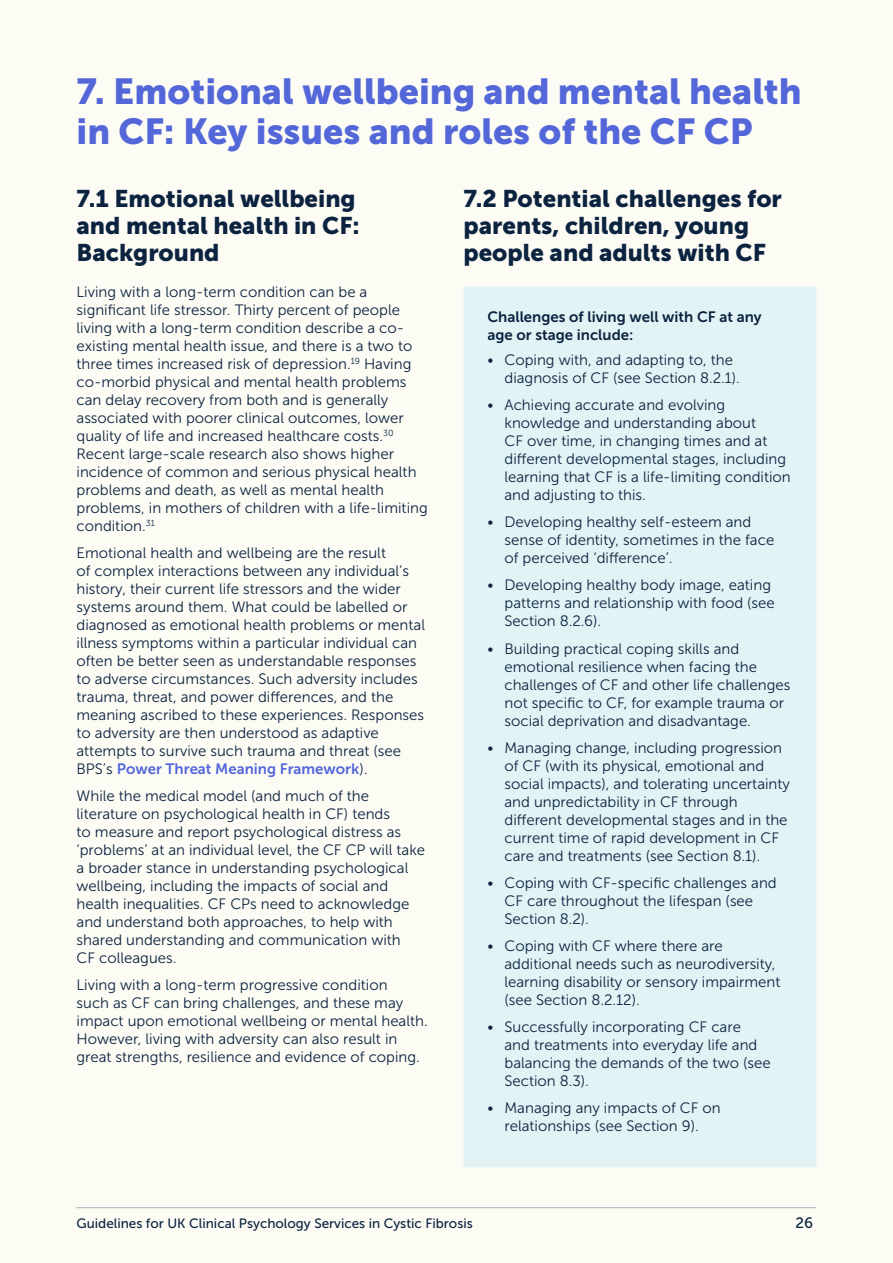
<style>
.page{position:relative;width:893px;height:1263px;background:#fcfcf5}
.page>*{position:absolute;margin:0;border:0;box-sizing:border-box;transform-origin:0 0}
.H1_Section_header_numbered{font:36px/40.5px "Museo Sans 900";color:#5467d9}
.H2_Museo_Sans_16pt{font:24px/27px "Museo Sans 900";color:#0c2340}
.Body_copy_default{font:15px/18px "Museo Sans 300";color:#0c2340}
.Proportion_heading_spaced{font:15px/18px "Museo Sans 700";color:#0c2340}
.t1{font:15px "Museo Sans 500";color:#0c2340}
.t2{font:13.5px "Museo Sans 500";color:#0c2340}
.s1{font-family:"Museo Sans 700";color:#5467d9}
</style>
<div class="page">
<hr style="left:77px;top:1207px;width:739px;height:1px;background:#abb0bb">
<div style="left:475px;top:299px;width:329px;height:856px;background:#e1f3f5"></div>
<div style="left:463px;top:287px;width:353px;height:880px;border:24px solid #e1f3f5"></div>
<p class="H1_Section_header_numbered" style="left:77px;top:71px;width:727px">7. Emotional wellbeing and mental health in CF: Key issues and roles of the CF CP</p>
<p class="H2_Museo_Sans_16pt" style="left:77px;top:185px;width:285px">7.1 Emotional wellbeing and mental health in CF:<br>Background</p>
<p class="Body_copy_default" style="left:77px;top:283px;width:353px">Living with a long-term condition can be a significant life stressor. Thirty percent of people living with a long-term condition describe a co&shy;existing mental health issue, and there is a two to three times increased risk of depression.<sup>19</sup> Having co-morbid physical and mental health problems can delay recovery from both and is generally associated with poorer clinical outcomes, lower quality of life and increased healthcare costs.<sup>30<br></sup>Recent large-scale research also shows higher incidence of common and serious physical health problems and death, as well as mental health problems, in mothers of children with a life-limiting condition.<sup>31</sup></p>
<p class="Body_copy_default" style="left:77px;top:544px;width:350px">Emotional health and wellbeing are the result<br>of complex interactions between any individual’s history, their current life stressors and the wider systems around them. What could be labelled or diagnosed as emotional health problems or mental illness symptoms within a particular individual can often be better seen as understandable responses to adverse circumstances. Such adversity includes trauma, threat, and power differences, and the meaning ascribed to these experiences. Responses to adversity are then understood as adaptive attempts to survive such trauma and threat (see BPS’s <span class="s1">Power Threat Meaning Framework</span>).</p>
<p class="Body_copy_default" style="left:77px;top:787px;width:350px">While the medical model (and much of the literature on psychological health in CF) tends<br>to measure and report psychological distress as ‘problems’ at an individual level, the CF CP will take a broader stance in understanding psychological wellbeing, including the impacts of social and health inequalities. CF CPs need to acknowledge and understand both approaches, to help with shared understanding and communication with<br>CF colleagues.</p>
<p class="Body_copy_default" style="left:77px;top:976px;width:353px">Living with a long-term progressive condition<br>such as CF can bring challenges, and these may impact upon emotional wellbeing or mental health.<br>However, living with adversity can also result in great strengths, resilience and evidence of coping.</p>
<p class="H2_Museo_Sans_16pt" style="left:463px;top:185px;width:320px">7.2 Potential challenges for parents, children, young people and adults with CF</p>
<p class="Proportion_heading_spaced" style="left:487px;top:308px;width:276px">Challenges of living well with CF at any age or stage include:</p>
<p class="Body_copy_default" style="left:504px;top:351px;width:237px;text-indent:-17px">• Coping with, and adapting to, the diagnosis of CF (see Section 8.2.1).</p>
<p class="Body_copy_default" style="left:504px;top:396px;width:288px;text-indent:-17px">• Achieving accurate and evolving knowledge and understanding about<br>CF over time, in changing times and at different developmental stages, including learning that CF is a life-limiting condition and adjusting to this.</p>
<p class="Body_copy_default" style="left:504px;top:513px;width:271px;text-indent:-17px">• Developing healthy self-esteem and sense of identity, sometimes in the face of perceived ‘difference’.</p>
<p class="Body_copy_default" style="left:504px;top:576px;width:272px;text-indent:-17px">• Developing healthy body image, eating patterns and relationship with food (see<br>Section 8.2.6).</p>
<p class="Body_copy_default" style="left:504px;top:639px;width:287px;text-indent:-17px">• Building practical coping skills and emotional resilience when facing the challenges of CF and other life challenges not specific to CF, for example trauma or social deprivation and disadvantage.</p>
<p class="Body_copy_default" style="left:504px;top:738px;width:287px;text-indent:-17px">• Managing change, including progression of CF (with its physical, emotional and social impacts), and tolerating uncertainty and unpredictability in CF through different developmental stages and in the current time of rapid development in CF care and treatments (see Section 8.1).</p>
<p class="Body_copy_default" style="left:504px;top:873px;width:274px;text-indent:-17px">• Coping with CF-specific challenges and<br>CF care throughout the lifespan (see<br>Section 8.2).</p>
<p class="Body_copy_default" style="left:504px;top:936px;width:277px;text-indent:-17px">• Coping with CF where there are additional needs such as neurodiversity, learning disability or sensory impairment (see Section 8.2.12).</p>
<p class="Body_copy_default" style="left:504px;top:1017px;width:268px;text-indent:-17px">• Successfully incorporating CF care<br>and treatments into everyday life and balancing the demands of the two (see<br>Section 8.3).</p>
<p class="Body_copy_default" style="left:487px;top:1098px;width:235px;text-align:center">• Managing any impacts of CF on relationships (see Section 9).</p>
<p class="t2" style="left:77px;top:1215px;width:398px">Guidelines for UK Clinical Psychology Services in Cystic Fibrosis</p>
<p class="t1" style="left:795px;top:1214px;width:19px">26</p>
</div>
